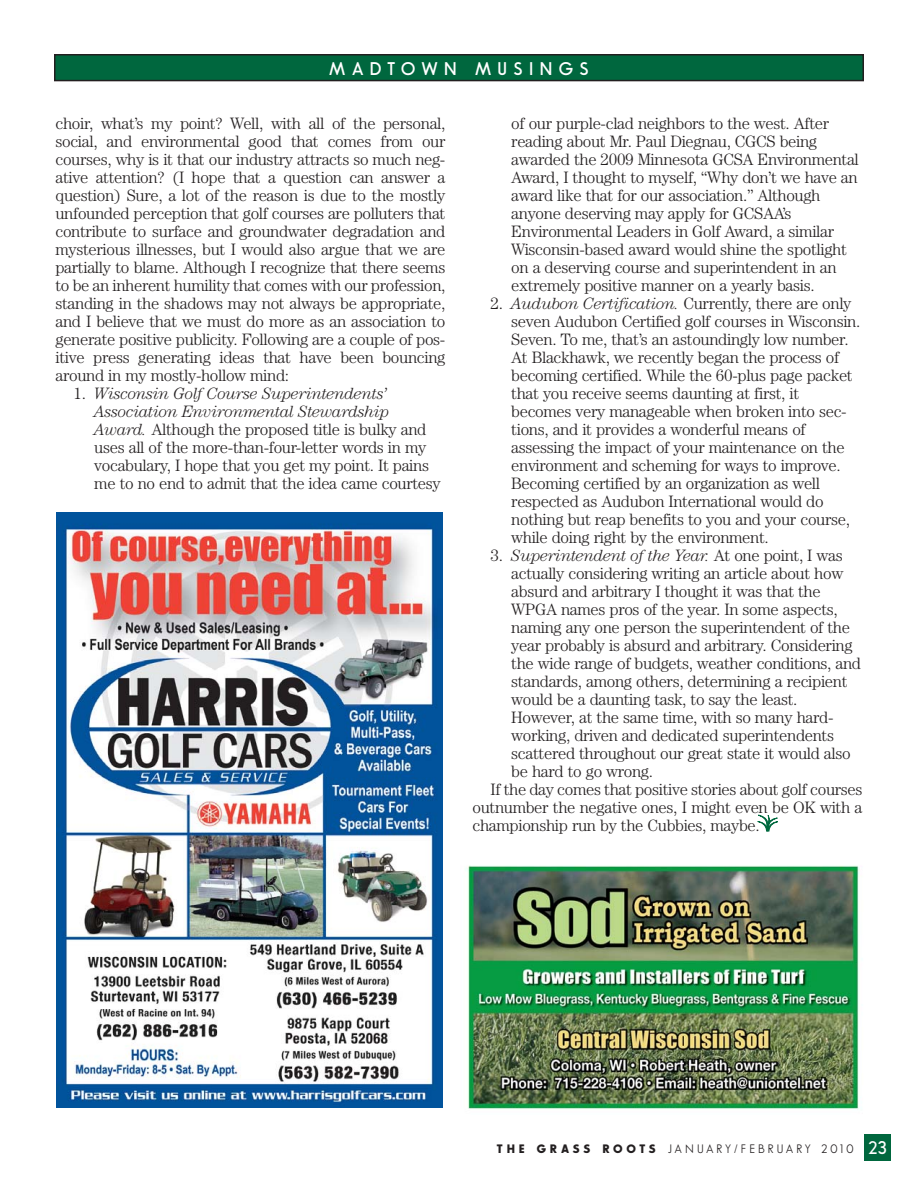
<style>
.page{position:relative;width:918px;height:1188px;background:#fff}
.page>*{position:absolute;margin:0;border:0;box-sizing:border-box;transform-origin:0 0}
.t1{font:600 18px "Sans Serif FLF";letter-spacing:.355em;color:#fff}
.t2{font:300 16.5px/18px "Century";letter-spacing:-.02em;color:#231f20}
.t3{font:italic 300 16.5px "Century";letter-spacing:-.02em;color:#231f20}
.t4{font:12px "Sans Serif FLF";letter-spacing:.22em;color:#231f20}
.s1{font-style:italic}
.s2{font-style:normal}
.s3{font-weight:700}
.s4{font-weight:600;font-size:18px;color:#fff}
</style>
<div class="page">
<div style="left:55px;top:55px;width:808px;height:26px;background:#00673e"></div>
<div style="left:54px;top:54px;width:810px;height:27px;border:2px solid #231f20"></div>
<div style="left:864px;top:1134px;width:27px;height:27px;background:#00673e"></div>
<svg style="left:757px;top:815px;width:21px;height:16px"></svg>
<img style="left:57px;top:513px;width:386px;height:594px">
<img style="left:467px;top:865px;width:393px;height:245px">
<p class="t1" style="left:329px;top:61px;width:261px">MADTOWN MUSINGS</p>
<p class="t2" style="left:55px;top:116px;width:391px;text-align:justify">choir, what’s my point? Well, with all of the personal, social, and environmental good that comes from our courses, why is it that our industry attracts so much neg&shy;ative attention? (I hope that a question can answer a question) Sure, a lot of the reason is due to the mostly unfounded perception that golf courses are polluters that contribute to surface and groundwater degradation and mysterious illnesses, but I would also argue that we are partially to blame. Although I recognize that there seems to be an inherent humility that comes with our profession, standing in the shadows may not always be appropriate, and I believe that we must do more as an association to generate positive publicity. Following are a couple of pos&shy;itive press generating ideas that have been bouncing around in my mostly-hollow mind:</p>
<p class="t2" style="left:94px;top:386px;width:348px;text-indent:-21px">1. <span class="s1">Wisconsin Golf Course Superintendents’ Association Environmental Stewardship Award.</span> Although the proposed title is bulky and uses all of the more-than-four-letter words in my vocabulary, I hope that you get my point. It pains me to no end to admit that the idea came courtesy</p>
<p class="t2" style="left:511px;top:116px;width:349px">of our purple-clad neighbors to the west. After reading about Mr. Paul Diegnau, CGCS being awarded the 2009 Minnesota GCSA Environmental Award, I thought to myself, “Why don’t we have an award like that for our association.” Although anyone deserving may apply for GCSAA’s Environmental Leaders in Golf Award, a similar Wisconsin-based award would shine the spotlight on a deserving course and superintendent in an extremely positive manner on a yearly basis.</p>
<p class="t2" style="left:511px;top:296px;width:351px;text-indent:-21px">2. <span class="s1">Audubon Certification.</span> Currently, there are only seven Audubon Certified golf courses in Wisconsin.<br>Seven. To me, that’s an astoundingly low number.<br>At Blackhawk, we recently began the process of becoming certified. While the 60-plus page packet that you receive seems daunting at first, it becomes very manageable when broken into sec&shy;tions, and it provides a wonderful means of assessing the impact of your maintenance on the environment and scheming for ways to improve.<br>Becoming certified by an organization as well respected as Audubon International would do nothing but reap benefits to you and your course, while doing right by the environment.</p>
<p class="t3" style="left:491px;top:550px;width:354px"><span class="s2">3.</span> Superintendent of the Year. <span class="s2">At one point, I was</span></p>
<p class="t2" style="left:511px;top:566px;width:333px">actually considering writing an article about how</p>
<p class="t2" style="left:511px;top:584px;width:311px">absurd and arbitrary I thought it was that the</p>
<p class="t2" style="left:511px;top:602px;width:328px">WPGA names pros of the year. In some aspects,</p>
<p class="t2" style="left:511px;top:620px;width:340px">naming any one person the superintendent of the</p>
<p class="t2" style="left:511px;top:638px;width:343px">year probably is absurd and arbitrary. Considering</p>
<p class="t2" style="left:511px;top:656px;width:351px">the wide range of budgets, weather conditions, and</p>
<p class="t2" style="left:511px;top:674px;width:338px">standards, among others, determining a recipient</p>
<p class="t2" style="left:511px;top:692px;width:288px">would be a daunting task, to say the least.</p>
<p class="t2" style="left:511px;top:710px;width:324px">However, at the same time, with so many hard-</p>
<p class="t2" style="left:511px;top:728px;width:324px">working, driven and dedicated superintendents</p>
<p class="t2" style="left:511px;top:746px;width:341px">scattered throughout our great state it would also</p>
<p class="t2" style="left:511px;top:764px;width:143px">be hard to go wrong.</p>
<p class="t2" style="left:491px;top:782px;width:374px">If the day comes that positive stories about golf courses</p>
<p class="t2" style="left:472px;top:800px;width:392px">outnumber the negative ones, I might even be OK with a</p>
<p class="t2" style="left:472px;top:818px;width:289px">championship run by the Cubbies, maybe.</p>
<p class="t4" style="left:497px;top:1144px;width:392px"><span class="s3">THE GRASS ROOTS</span> JANUARY/FEBRUARY 2010 <span class="s4">23</span></p>
</div>
